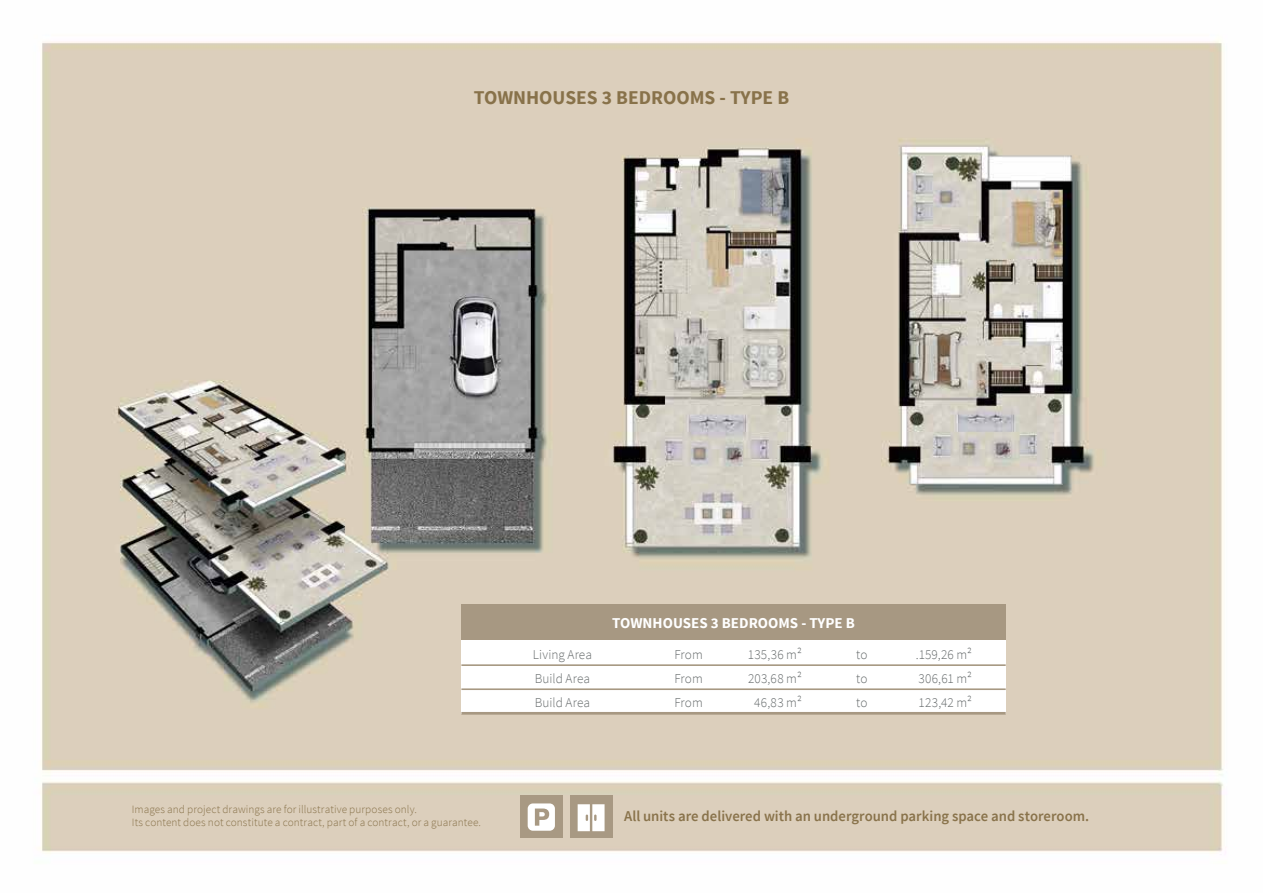
<style>
.page{position:relative;width:1263px;height:893px;background:#fff}
.page>*{position:absolute;margin:0;border:0;box-sizing:border-box;transform-origin:0 0}
.t1{font:700 19.5px "Source Sans Pro";color:#88724a}
.t2{font:600 15px "Source Sans Pro";color:#89734b}
.t3{font:700 15px "Source Sans Pro";color:#fff}
.t4{font:300 13.5px/24px "Source Sans Pro";letter-spacing:.005em;color:#666b6c;text-align:justify}
.t5{font:300 11.25px/13.5px "Source Sans Pro";letter-spacing:.005em;color:#89734b}
</style>
<div class="page">
<img style="left:40px;top:40px;width:1186px;height:814px">
<div style="left:520px;top:796px;width:42px;height:42px;background:#a89983"></div>
<svg style="left:528px;top:803px;width:27px;height:28px"></svg>
<div style="left:570px;top:796px;width:42px;height:42px;background:#a89983"></div>
<svg style="left:578px;top:804px;width:26px;height:27px"></svg>
<div style="left:461px;top:605px;width:545px;height:108px;background:#fff"></div>
<div style="left:461px;top:604px;width:545px;height:35px;background:#a79882"></div>
<hr style="left:461px;top:664px;width:545px;height:2px;background:#a79882">
<hr style="left:461px;top:688px;width:545px;height:2px;background:#a79882">
<hr style="left:461px;top:712px;width:545px;height:3px;background:#a79882">
<h1 class="t1" style="left:474px;top:85px;width:317px">TOWNHOUSES 3 BEDROOMS - TYPE B</h1>
<h2 class="t3" style="left:612px;top:613px;width:244px">TOWNHOUSES 3 BEDROOMS - TYPE B</h2>
<p class="t5" style="left:132px;top:802px;width:351px">Images and project drawings are for illustrative purposes only.<br>Its content does not constitute a contract, part of a contract, or a guarantee.</p>
<p class="t4" style="left:533px;top:642px;width:61px;text-align:left">Living Area<br>Build Area<br>Build Area</p>
<p class="t4" style="left:674px;top:642px;width:30px">From From From</p>
<p class="t4" style="left:748px;top:642px;width:55px;text-align:center">135,36 m²<br>203,68 m²<br>46,83 m²</p>
<p class="t4" style="left:856px;top:642px;width:13px">to to to</p>
<p class="t4" style="left:916px;top:642px;width:57px">.159,26 m²<br>306,61 m²<br>123,42 m²</p>
<h2 class="t2" style="left:624px;top:807px;width:467px">All units are delivered with an underground parking space and storeroom.</h2>
</div>
